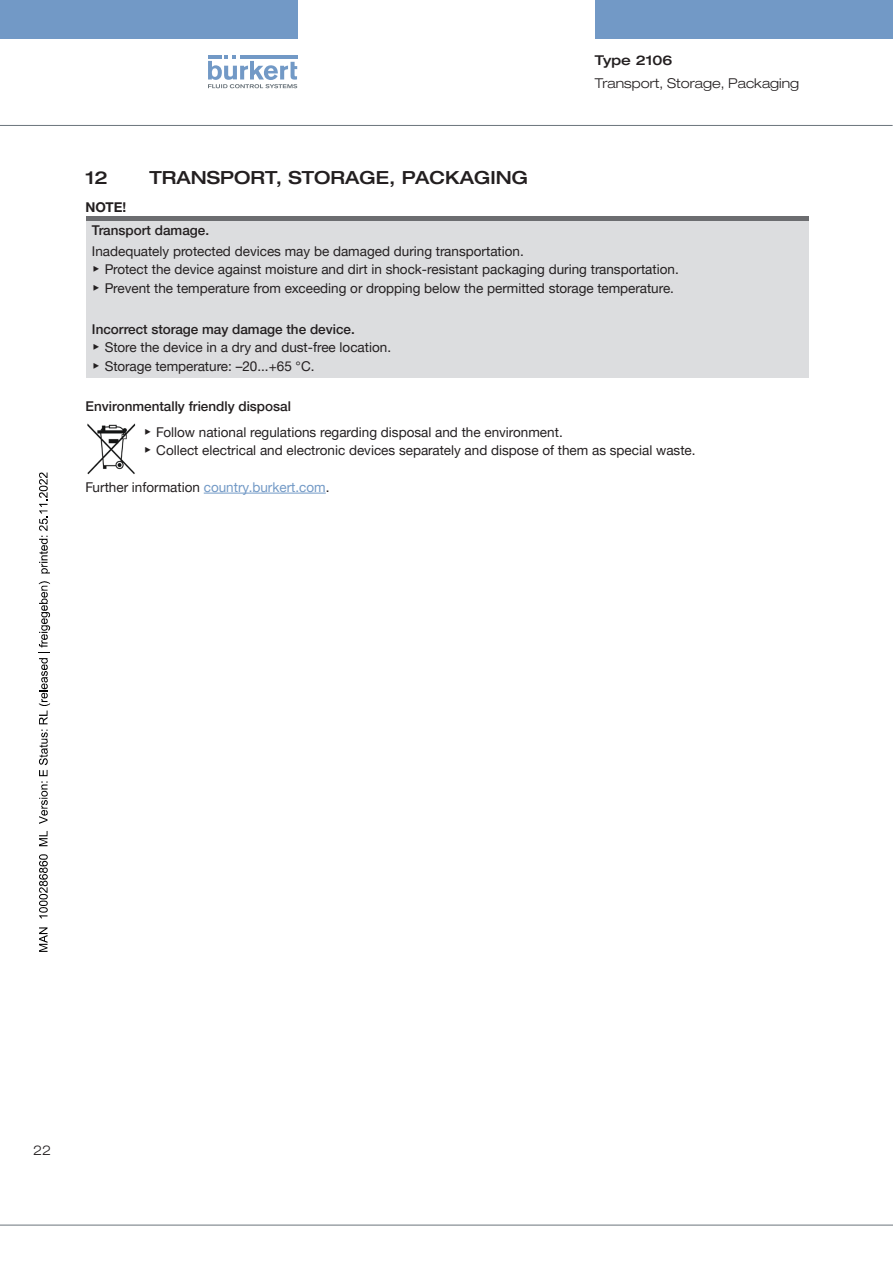
<style>
.page{position:relative;width:893px;height:1263px;background:#fff}
.page>*{position:absolute;margin:0;border:0;box-sizing:border-box;transform-origin:0 0}
.t1{font:500 expanded 18px "Helvetica Neue LTW1 G";color:#231f20}
.HI-Text{font:13.5px "Helvetica Neue LTW1 G";color:#231f20}
.HI-Text-2{font:500 13.5px "Helvetica Neue LTW1 G";color:#231f20}
.Fließtext{font:13.5px "Helvetica Neue LTW1 G";color:#231f20}
.Fließtext-2{font:500 13.5px "Helvetica Neue LTW1 G";color:#231f20}
.t2{font:300 expanded 13.5px "Helvetica Neue LTW1 G";color:#231f20}
.t3{font:500 expanded 13.5px "Helvetica Neue LTW1 G";color:#231f20}
.SI-Wort{font:700 13.5px "Helvetica Neue LTW1 G";color:#231f20}
.s1{font-family:"Arial Unicode MS"}
.s2{color:#7299c6}
</style>
<div class="page">
<div style="left:0;top:0;width:298px;height:38px;background:#7299c6"></div>
<div style="left:595px;top:0;width:298px;height:38px;background:#7299c6"></div>
<svg style="left:208px;top:55px;width:89px;height:33px"></svg>
<hr style="left:0;top:125px;width:893px;height:1px;background:#6a747b">
<hr style="left:0;top:1225px;width:893px;height:1px;background:#6a747b">
<hr style="left:86px;top:217px;width:722px;height:4px;background:#6c6d70">
<div style="left:86px;top:221px;width:722px;height:156px;background:#dcdddf"></div>
<img style="left:87px;top:423px;width:49px;height:52px">
<hr style="left:204px;top:493px;width:122px;height:1px;background:#7299c6">
<svg style="left:39px;top:927px;width:9px;height:25px"></svg>
<svg style="left:39px;top:854px;width:9px;height:64px"></svg>
<svg style="left:39px;top:831px;width:9px;height:15px"></svg>
<svg style="left:39px;top:581px;width:11px;height:243px"></svg>
<svg style="left:39px;top:472px;width:11px;height:101px"></svg>
<p class="t3" style="left:595px;top:51px;width:79px">Type 2106</p>
<p class="t2" style="left:595px;top:75px;width:206px">Transport, Storage, Packaging</p>
<p class="t1" style="left:86px;top:166px;width:24px">12</p>
<p class="t1" style="left:149px;top:166px;width:380px">TRANSPORT, STORAGE, PACKAGING</p>
<p class="SI-Wort" style="left:86px;top:199px;width:42px">NOTE!</p>
<p class="HI-Text-2" style="left:92px;top:222px;width:119px">Transport damage.</p>
<p class="HI-Text" style="left:92px;top:242px;width:433px">Inadequately protected devices may be damaged during transportation.</p>
<p class="HI-Text" style="left:92px;top:261px;width:588px"><span class="s1">▶</span> Protect the device against moisture and dirt in shock-resistant packaging during transportation.</p>
<p class="HI-Text" style="left:92px;top:280px;width:584px"><span class="s1">▶</span> Prevent the temperature from exceeding or dropping below the permitted storage temperature.</p>
<p class="HI-Text-2" style="left:92px;top:321px;width:264px">Incorrect storage may damage the device.</p>
<p class="HI-Text" style="left:92px;top:339px;width:301px"><span class="s1">▶</span> Store the device in a dry and dust-free location.</p>
<p class="HI-Text" style="left:92px;top:358px;width:224px"><span class="s1">▶</span> Storage temperature: –20...+65 °C.</p>
<p class="Fließtext-2" style="left:86px;top:398px;width:207px">Environmentally friendly disposal</p>
<p class="HI-Text" style="left:144px;top:423px;width:421px"><span class="s1">▶</span> Follow national regulations regarding disposal and the environment.</p>
<p class="HI-Text" style="left:144px;top:442px;width:553px"><span class="s1">▶</span> Collect electrical and electronic devices separately and dispose of them as special waste.</p>
<p class="Fließtext" style="left:86px;top:479px;width:245px">Further information <span class="s2">country.burkert.com</span>.</p>
<p class="t2" style="left:33px;top:1142px;width:20px">22</p>
</div>
